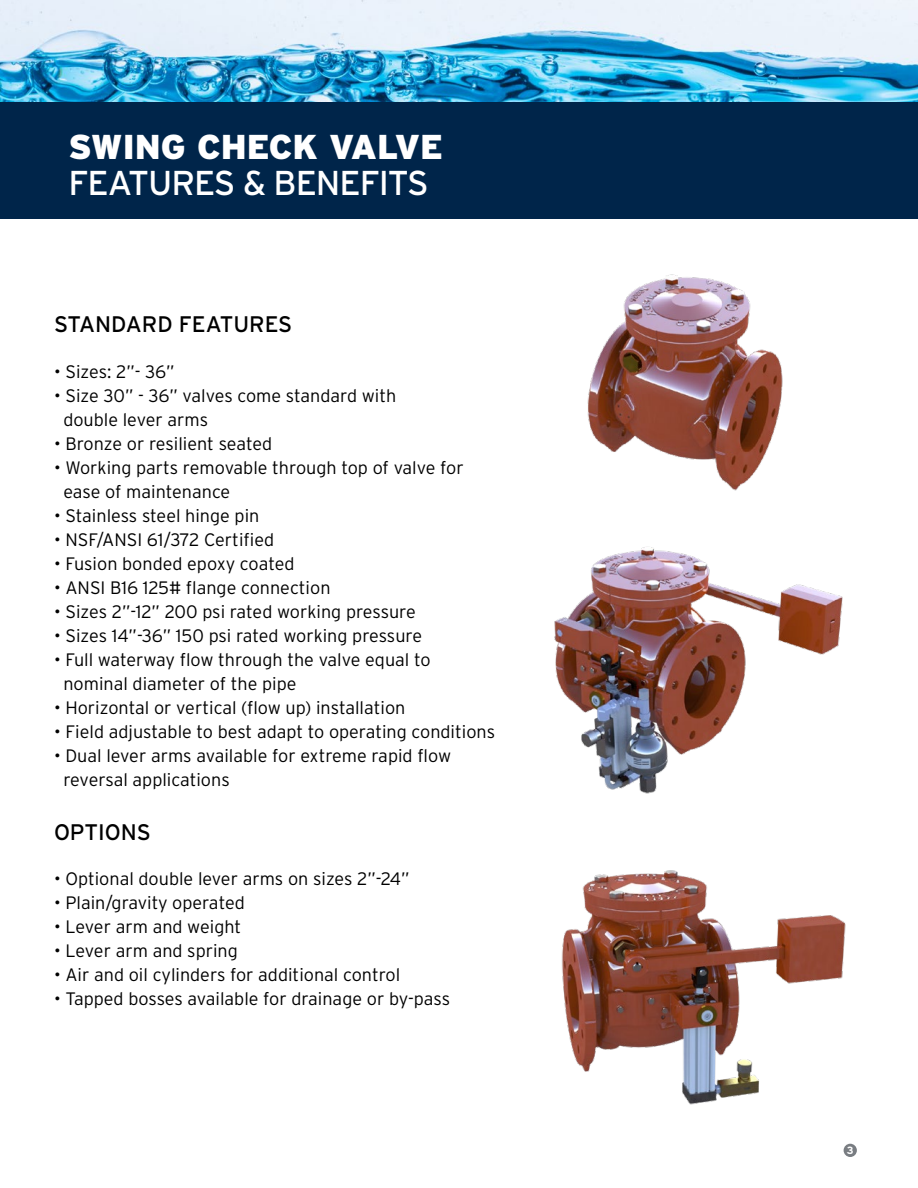
<style>
.page{position:relative;width:918px;height:1188px;background:#fff}
.page>*{position:absolute;margin:0;border:0;box-sizing:border-box;transform-origin:0 0}
.t1{font:34.5px "Interstate";letter-spacing:-.03em;color:#fff}
.t2{font:900 34.5px "Interstate";color:#fff}
.t3{font:22.5px "Interstate";color:#000}
.t4{font:300 18px/24px "Interstate";color:#000}
.t5{font:700 10.5px "Interstate";color:#fff}
</style>
<div class="page">
<img style="left:0;top:0;width:918px;height:102px">
<div style="left:0;top:102px;width:918px;height:116px;background:#00254a"></div>
<img style="left:587px;top:274px;width:196px;height:216px">
<img style="left:554px;top:547px;width:289px;height:246px">
<img style="left:561px;top:870px;width:285px;height:235px">
<div style="left:844px;top:1144px;width:13px;height:13px;background:#797d82;border-radius:50%"></div>
<h1 class="t2" style="left:69px;top:127px;width:376px">SWING CHECK VALVE</h1>
<h1 class="t1" style="left:69px;top:164px;width:362px">FEATURES &amp; BENEFITS</h1>
<p class="t3" style="left:54px;top:312px;width:240px">STANDARD FEATURES</p>
<p class="t4" style="left:54px;top:359px;width:122px">• Sizes: 2”- 36”</p>
<p class="t4" style="left:63px;top:383px;width:335px;text-indent:-9px">• Size 30” - 36” valves come standard with double lever arms</p>
<p class="t4" style="left:54px;top:431px;width:220px">• Bronze or resilient seated</p>
<p class="t4" style="left:63px;top:455px;width:402px;text-indent:-9px">• Working parts removable through top of valve for ease of maintenance</p>
<p class="t4" style="left:54px;top:503px;width:207px">• Stainless steel hinge pin</p>
<p class="t4" style="left:54px;top:527px;width:222px">• NSF/ANSI 61/372 Certified</p>
<p class="t4" style="left:54px;top:551px;width:242px">• Fusion bonded epoxy coated</p>
<p class="t4" style="left:54px;top:575px;width:278px">• ANSI B16 125# flange connection</p>
<p class="t4" style="left:54px;top:599px;width:363px">• Sizes 2”-12” 200 psi rated working pressure</p>
<p class="t4" style="left:54px;top:623px;width:370px">• Sizes 14”-36” 150 psi rated working pressure</p>
<p class="t4" style="left:63px;top:647px;width:369px;text-indent:-9px">• Full waterway flow through the valve equal to nominal diameter of the pipe</p>
<p class="t4" style="left:54px;top:695px;width:353px">• Horizontal or vertical (flow up) installation</p>
<p class="t4" style="left:54px;top:719px;width:443px">• Field adjustable to best adapt to operating conditions</p>
<p class="t4" style="left:63px;top:743px;width:389px;text-indent:-9px">• Dual lever arms available for extreme rapid flow reversal applications</p>
<p class="t3" style="left:54px;top:819px;width:98px">OPTIONS</p>
<p class="t4" style="left:54px;top:867px;width:357px">• Optional double lever arms on sizes 2”-24”</p>
<p class="t4" style="left:54px;top:891px;width:192px">• Plain/gravity operated</p>
<p class="t4" style="left:54px;top:915px;width:189px">• Lever arm and weight</p>
<p class="t4" style="left:54px;top:939px;width:185px">• Lever arm and spring</p>
<p class="t4" style="left:54px;top:963px;width:348px">• Air and oil cylinders for additional control</p>
<p class="t4" style="left:54px;top:987px;width:398px">• Tapped bosses available for drainage or by-pass</p>
<p class="t5" style="left:847px;top:1144px;width:8px">3</p>
</div>
